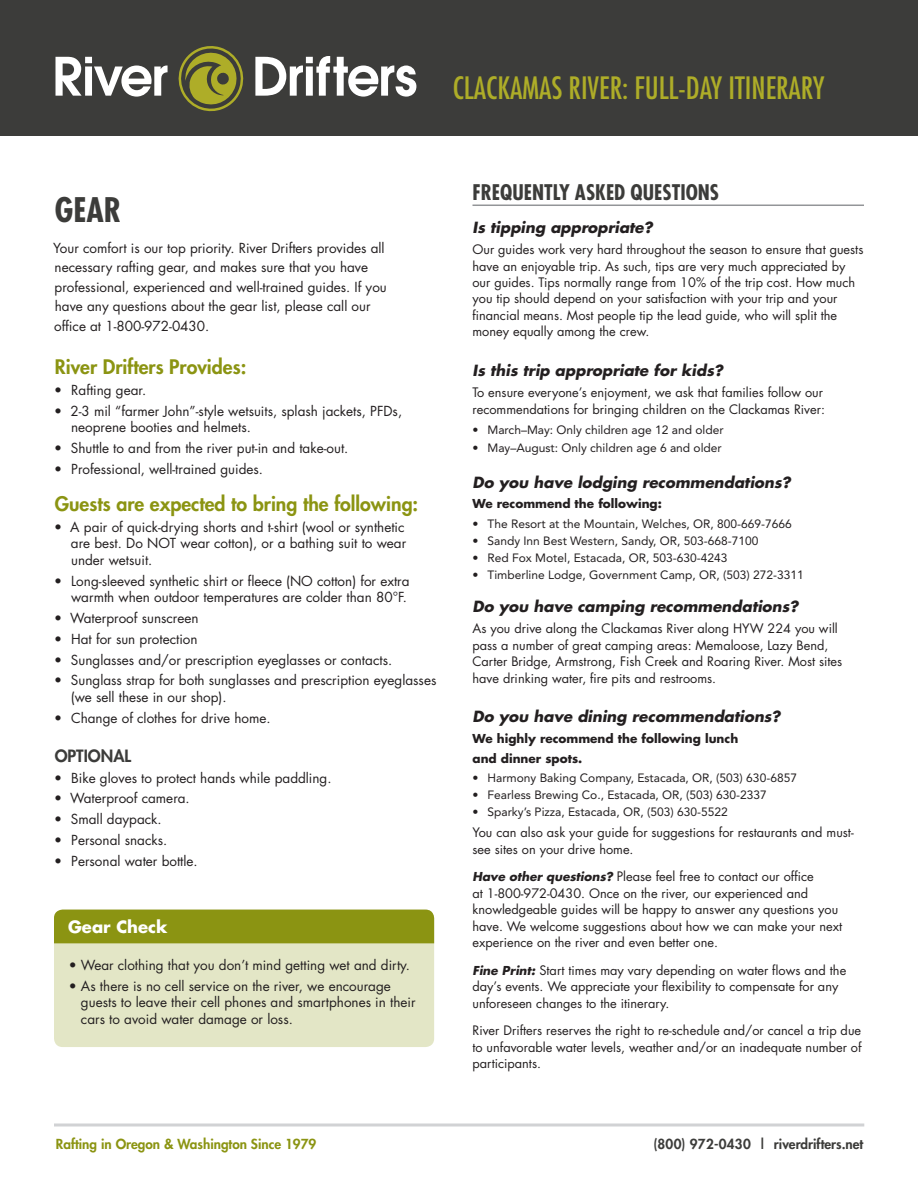
<style>
.page{position:relative;width:918px;height:1188px;background:#fff}
.page>*{position:absolute;margin:0;border:0;box-sizing:border-box;transform-origin:0 0}
.head{font:700 condensed 33px "Futura";color:#3c3c3a}
.head-2{font:condensed 30px "Futura";color:#aead28}
.sub_faq{font:700 condensed 21px "Futura";color:#3c3c3a}
.sub{font:800 19.5px "Futura";color:#8b9412}
.tabletop{font:700 16.5px "Futura";color:#fff}
.sub_sub{font:800 16.5px "Futura";color:#3c3c3a}
.sub_sub_faq{font:italic 700 15px "Futura";color:#231f20}
.body{font:13.5px/16.5px "Futura";color:#231f20}
.t1{font:800 13.5px "Futura";color:#8b9412}
.t2{font:800 13.5px "Futura";color:#3c3c3a}
.faq{font:12.75px/16.5px "Futura";color:#231f20}
.t3{font:12px "Avenir";color:#231f20}
.faq-2{font:700 12px/19.5px "Futura";color:#231f20}
.s1{font-weight:700;font-style:italic;font-size:12px}
</style>
<div class="page">
<div style="left:0;top:0;width:918px;height:135px;background:#3c3c3a"></div>
<hr style="left:54px;top:1124px;width:810px;height:2px;background:#d1d2d4">
<svg style="left:56px;top:57px;width:112px;height:40px"></svg>
<svg style="left:255px;top:56px;width:161px;height:41px"></svg>
<svg style="left:178px;top:46px;width:66px;height:66px"></svg>
<hr style="left:472px;top:205px;width:392px;height:1px;background:#939598">
<div style="left:54px;top:910px;width:380px;height:137px;background:#e3e6c6;border-radius:9px"></div>
<div style="left:54px;top:910px;width:380px;height:33px;background:#8b9412"></div>
<p class="head-2" style="left:453px;top:69px;width:373px">CLACKAMAS RIVER: FULL-DAY ITINERARY</p>
<p class="head" style="left:55px;top:189px;width:68px">GEAR</p>
<p class="body" style="left:53px;top:238px;width:335px;line-height:19.5px">Your comfort is our top priority. River Drifters provides all necessary rafting gear, and makes sure that you have professional, experienced and well-trained guides. If you have any questions about the gear list, please call our office at 1-800-972-0430.</p>
<p class="sub" style="left:55px;top:354px;width:193px">River Drifters Provides:</p>
<p class="body" style="left:54px;top:382px;width:94px">• Rafting gear.</p>
<p class="body" style="left:71px;top:403px;width:333px;text-indent:-17px">• 2-3 mil “farmer John”-style wetsuits, splash jackets, PFDs, neoprene booties and helmets.</p>
<p class="body" style="left:54px;top:440px;width:296px">• Shuttle to and from the river put-in and take-out.</p>
<p class="body" style="left:54px;top:461px;width:210px">• Professional, well-trained guides.</p>
<p class="sub" style="left:55px;top:491px;width:365px">Guests are expected to bring the following:</p>
<p class="body" style="left:71px;top:518px;width:337px;text-indent:-17px">• A pair of quick-drying shorts and t-shirt (wool or synthetic are best. Do NOT wear cotton), or a bathing suit to wear under wetsuit.</p>
<p class="body" style="left:54px;top:572px;width:357px;text-align:right">• Long-sleeved synthetic shirt or fleece (NO cotton) for extra warmth when outdoor temperatures are colder than 80°F.</p>
<p class="body" style="left:54px;top:610px;width:146px">• Waterproof sunscreen</p>
<p class="body" style="left:54px;top:630px;width:145px">• Hat for sun protection</p>
<p class="body" style="left:54px;top:651px;width:340px">• Sunglasses and/or prescription eyeglasses or contacts.</p>
<p class="body" style="left:71px;top:672px;width:367px;text-indent:-17px">• Sunglass strap for both sunglasses and prescription eyeglasses (we sell these in our shop).</p>
<p class="body" style="left:54px;top:709px;width:218px">• Change of clothes for drive home.</p>
<p class="sub_sub" style="left:55px;top:745px;width:78px">OPTIONAL</p>
<p class="body" style="left:54px;top:769px;width:279px">• Bike gloves to protect hands while paddling.</p>
<p class="body" style="left:54px;top:790px;width:137px">• Waterproof camera.</p>
<p class="body" style="left:54px;top:811px;width:109px">• Small daypack.</p>
<p class="body" style="left:54px;top:832px;width:115px">• Personal snacks.</p>
<p class="body" style="left:54px;top:852px;width:145px">• Personal water bottle.</p>
<p class="tabletop" style="left:68px;top:915px;width:101px">Gear Check</p>
<p class="body" style="left:69px;top:957px;width:343px">• Wear clothing that you don’t mind getting wet and dirty.</p>
<p class="body" style="left:81px;top:977px;width:336px;text-indent:-12px">• As there is no cell service on the river, we encourage guests to leave their cell phones and smartphones in their cars to avoid water damage or loss.</p>
<p class="sub_faq" style="left:472px;top:179px;width:248px">FREQUENTLY ASKED QUESTIONS</p>
<p class="sub_sub_faq" style="left:472px;top:217px;width:182px">Is tipping appropriate?</p>
<p class="faq" style="left:472px;top:241px;width:392px">Our guides work very hard throughout the season to ensure that guests have an enjoyable trip. As such, tips are very much appreciated by our guides. Tips normally range from 10% of the trip cost. How much you tip should depend on your satisfaction with your trip and your financial means. Most people tip the lead guide, who will split the money equally among the crew.</p>
<p class="sub_sub_faq" style="left:472px;top:360px;width:252px">Is this trip appropriate for kids?</p>
<p class="faq" style="left:472px;top:384px;width:354px">To ensure everyone’s enjoyment, we ask that families follow our recommendations for bringing children on the Clackamas River:</p>
<p class="t3" style="left:472px;top:423px;width:253px">• March–May: Only children age 12 and older</p>
<p class="t3" style="left:472px;top:441px;width:251px">• May–August: Only children age 6 and older</p>
<p class="sub_sub_faq" style="left:472px;top:472px;width:320px">Do you have lodging recommendations?</p>
<p class="faq-2" style="left:472px;top:494px;width:191px">We recommend the following:</p>
<p class="t3" style="left:472px;top:517px;width:321px">• The Resort at the Mountain, Welches, OR, 800-669-7666</p>
<p class="t3" style="left:472px;top:534px;width:288px">• Sandy Inn Best Western, Sandy, OR, 503-668-7100</p>
<p class="t3" style="left:472px;top:551px;width:256px">• Red Fox Motel, Estacada, OR, 503-630-4243</p>
<p class="t3" style="left:472px;top:568px;width:333px">• Timberline Lodge, Government Camp, OR, (503) 272-3311</p>
<p class="sub_sub_faq" style="left:472px;top:596px;width:327px">Do you have camping recommendations?</p>
<p class="faq" style="left:472px;top:620px;width:371px">As you drive along the Clackamas River along HYW 224 you will pass a number of great camping areas: Memaloose, Lazy Bend, Carter Bridge, Armstrong, Fish Creek and Roaring River. Most sites have drinking water, fire pits and restrooms.</p>
<p class="sub_sub_faq" style="left:472px;top:706px;width:310px">Do you have dining recommendations?</p>
<p class="faq-2" style="left:472px;top:729px;width:267px">We highly recommend the following lunch and dinner spots.</p>
<p class="t3" style="left:472px;top:771px;width:326px">• Harmony Baking Company, Estacada, OR, (503) 630-6857</p>
<p class="t3" style="left:472px;top:788px;width:296px">• Fearless Brewing Co., Estacada, OR, (503) 630-2337</p>
<p class="t3" style="left:472px;top:805px;width:257px">• Sparky’s Pizza, Estacada, OR, (503) 630-5522</p>
<p class="faq" style="left:472px;top:824px;width:383px">You can also ask your guide for suggestions for restaurants and must&shy;see sites on your drive home.</p>
<p class="faq" style="left:472px;top:868px;width:371px"><span class="s1">Have other questions?</span> Please feel free to contact our office<br>at 1-800-972-0430. Once on the river, our experienced and knowledgeable guides will be happy to answer any questions you have. We welcome suggestions about how we can make your next experience on the river and even better one.</p>
<p class="faq" style="left:472px;top:962px;width:375px"><span class="s1">Fine Print:</span> Start times may vary depending on water flows and the day’s events. We appreciate your flexibility to compensate for any unforeseen changes to the itinerary.</p>
<p class="faq" style="left:472px;top:1022px;width:391px;text-align:justify">River Drifters reserves the right to re-schedule and/or cancel a trip due to unfavorable water levels, weather and/or an inadequate number of participants.</p>
<p class="t1" style="left:56px;top:1135px;width:262px">Rafting in Oregon &amp; Washington Since 1979</p>
<p class="t2" style="left:654px;top:1135px;width:211px">(800) 972-0430 | riverdrifters.net</p>
</div>
